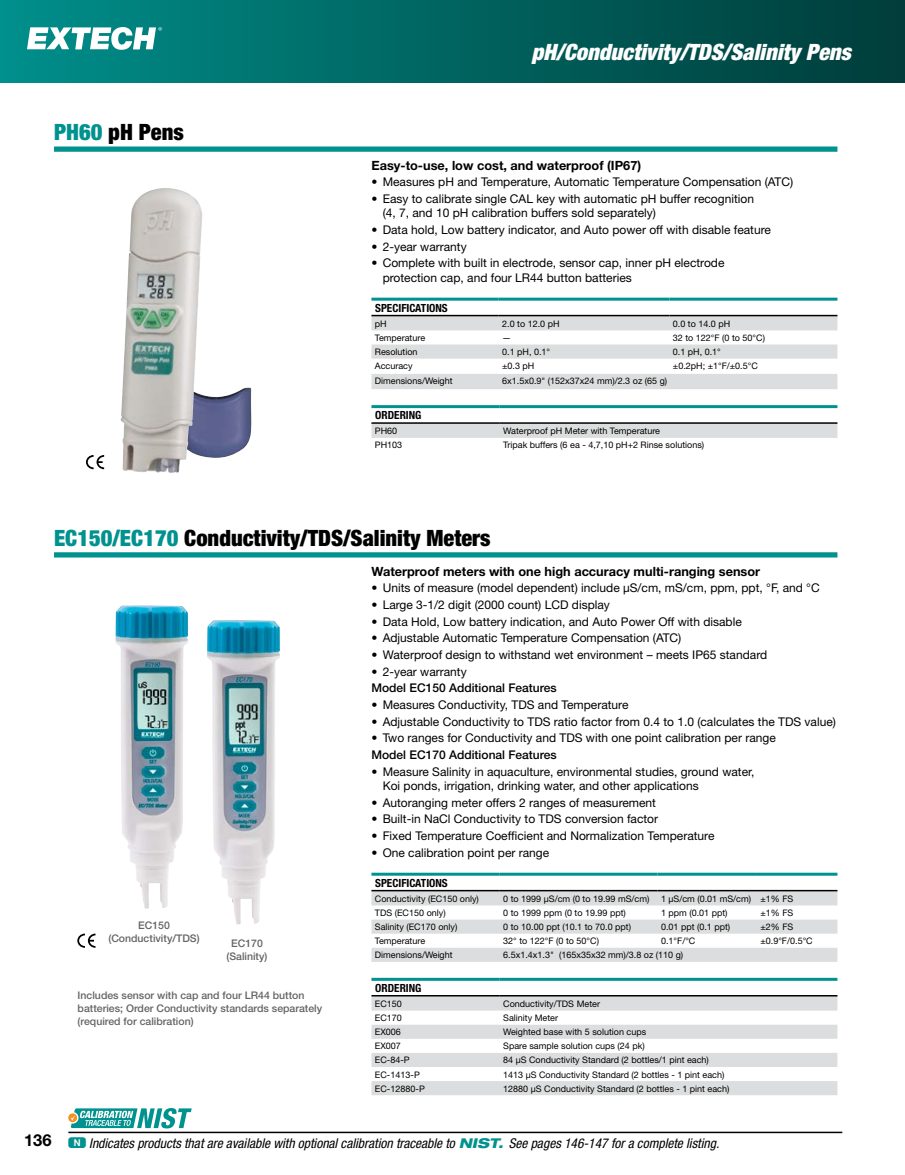
<style>
.page{position:relative;width:905px;height:1175px;background:#fff}
.page>*{position:absolute;margin:0;border:0;box-sizing:border-box;transform-origin:0 0}
.t1{font:900 condensed 22.5px "Helvetica Neue LT";color:#000}
.t2{font:italic 900 condensed 22.5px "Helvetica Neue LT";color:#fff}
.t3{font:italic condensed 13.5px "Helvetica Neue LT";color:#000}
.t4{font:700 12.75px "Helvetica Neue LT";color:#000}
.t5{font:12px/14.2px "Helvetica Neue LT";color:#000}
.t6{font:500 12px "Helvetica Neue LT";color:#000}
.t7{font:700 condensed 11.25px "Helvetica Neue LT";color:#000}
.t8{font:500 10.5px/12.6px "Helvetica Neue LT";color:#636466;text-align:center}
.t9{font:9px "Helvetica Neue LT";color:#000}
.s1{color:#00928f}
.s2{font-weight:700;font-style:normal;font-stretch:normal;font-size:16.5px}
.s3{font-family:"Deutsche Bahn AG Six";font-style:normal;font-stretch:normal;font-size:15px;color:#00928f}
.s4{font-weight:800;font-stretch:expanded;color:#00928f}
</style>
<div class="page">
<div style="left:0;top:0;width:904px;height:83px;background:linear-gradient(to right,#008e8a,#003c39)"></div>
<svg style="left:27px;top:27px;width:135px;height:23px"></svg>
<div style="left:54px;top:146px;width:783px;height:6px;background:#00928f"></div>
<div style="left:54px;top:552px;width:783px;height:5px;background:#00928f"></div>
<svg style="left:371px;top:316px;width:466px;height:73px"></svg>
<hr style="left:371px;top:298px;width:127px;height:3px;background:#00928f">
<hr style="left:498px;top:298px;width:171px;height:3px;background:#00928f">
<hr style="left:669px;top:298px;width:168px;height:3px;background:#00928f">
<hr style="left:371px;top:315px;width:127px;height:1px;background:#000">
<hr style="left:498px;top:315px;width:171px;height:1px;background:#000">
<hr style="left:669px;top:315px;width:168px;height:1px;background:#000">
<div style="left:371px;top:424px;width:466px;height:14px;background:#dcddde"></div>
<hr style="left:371px;top:405px;width:129px;height:3px;background:#00928f">
<hr style="left:500px;top:405px;width:337px;height:3px;background:#00928f">
<hr style="left:371px;top:422px;width:129px;height:2px;background:#000">
<hr style="left:500px;top:422px;width:337px;height:2px;background:#000">
<svg style="left:371px;top:891px;width:466px;height:70px"></svg>
<hr style="left:371px;top:872px;width:129px;height:3px;background:#00928f">
<hr style="left:500px;top:872px;width:157px;height:3px;background:#00928f">
<hr style="left:657px;top:872px;width:100px;height:3px;background:#00928f">
<hr style="left:757px;top:872px;width:80px;height:3px;background:#00928f">
<hr style="left:371px;top:890px;width:129px;height:1px;background:#000">
<hr style="left:500px;top:890px;width:157px;height:1px;background:#000">
<hr style="left:657px;top:890px;width:100px;height:1px;background:#000">
<hr style="left:757px;top:890px;width:80px;height:1px;background:#000">
<svg style="left:371px;top:996px;width:466px;height:99px;fill:#dcddde"></svg>
<hr style="left:371px;top:977px;width:129px;height:3px;background:#00928f">
<hr style="left:500px;top:977px;width:337px;height:3px;background:#00928f">
<hr style="left:371px;top:995px;width:129px;height:1px;background:#000">
<hr style="left:500px;top:995px;width:337px;height:1px;background:#000">
<svg style="left:86px;top:455px;width:18px;height:14px"></svg>
<svg style="left:77px;top:933px;width:18px;height:14px"></svg>
<img style="left:115px;top:605px;width:73px;height:303px">
<img style="left:207px;top:620px;width:73px;height:304px">
<img style="left:203px;top:387px;width:48px;height:71px">
<img style="left:121px;top:188px;width:82px;height:285px">
<hr style="left:68px;top:1131px;width:774px;height:2px;background:#000">
<svg style="left:68px;top:1113px;width:9px;height:9px"></svg>
<svg style="left:70px;top:1108px;width:122px;height:20px"></svg>
<h1 class="t1" style="left:54px;top:118px;width:131px"><span class="s1">PH60</span> pH Pens</h1>
<h1 class="t2" style="left:531px;top:38px;width:321px">pH/Conductivity/TDS/Salinity Pens</h1>
<p class="t4" style="left:371px;top:157px;width:271px">Easy-to-use, low cost, and waterproof (IP67)</p>
<p class="t5" style="left:371px;top:175px;width:423px">• Measures pH and Temperature, Automatic Temperature Compensation (ATC)</p>
<p class="t5" style="left:383px;top:192px;width:373px;text-indent:-11px">• Easy to calibrate single CAL key with automatic pH buffer recognition (4, 7, and 10 pH calibration buffers sold separately)</p>
<p class="t5" style="left:371px;top:222px;width:401px">• Data hold, Low battery indicator, and Auto power off with disable feature</p>
<p class="t5" style="left:371px;top:239px;width:97px">• 2-year warranty</p>
<p class="t5" style="left:383px;top:256px;width:343px;text-indent:-11px">• Complete with built in electrode, sensor cap, inner pH electrode protection cap, and four LR44 button batteries</p>
<p class="t7" style="left:375px;top:301px;width:74px">SPECIFICATIONS</p>
<p class="t9" style="left:375px;top:318px;width:13px">pH</p>
<p class="t9" style="left:502px;top:318px;width:59px">2.0 to 12.0 pH</p>
<p class="t9" style="left:673px;top:318px;width:59px">0.0 to 14.0 pH</p>
<p class="t9" style="left:375px;top:332px;width:52px">Temperature</p>
<p class="t9" style="left:502px;top:332px;width:10px">—</p>
<p class="t9" style="left:673px;top:332px;width:94px">32 to 122°F (0 to 50°C)</p>
<p class="t9" style="left:375px;top:346px;width:44px">Resolution</p>
<p class="t9" style="left:502px;top:346px;width:49px">0.1 pH, 0.1°</p>
<p class="t9" style="left:673px;top:346px;width:49px">0.1 pH, 0.1°</p>
<p class="t9" style="left:375px;top:360px;width:39px">Accuracy</p>
<p class="t9" style="left:502px;top:360px;width:34px">±0.3 pH</p>
<p class="t9" style="left:673px;top:360px;width:86px">±0.2pH; ±1°F/±0.5°C</p>
<p class="t9" style="left:375px;top:376px;width:79px">Dimensions/Weight</p>
<p class="t9" style="left:502px;top:376px;width:166px">6x1.5x0.9" (152x37x24 mm)/2.3 oz (65 g)</p>
<p class="t7" style="left:375px;top:408px;width:48px">ORDERING</p>
<p class="t9" style="left:375px;top:426px;width:24px">PH60</p>
<p class="t9" style="left:503px;top:426px;width:158px">Waterproof pH Meter with Temperature</p>
<p class="t9" style="left:375px;top:440px;width:29px">PH103</p>
<p class="t9" style="left:503px;top:440px;width:202px">Tripak buffers (6 ea - 4,7,10 pH+2 Rinse solutions)</p>
<h1 class="t1" style="left:54px;top:523px;width:438px"><span class="s1">EC150/EC170</span> Conductivity/TDS/Salinity Meters</h1>
<p class="t4" style="left:371px;top:563px;width:390px">Waterproof meters with one high accuracy multi-ranging sensor</p>
<p class="t5" style="left:371px;top:580px;width:450px">• Units of measure (model dependent) include µS/cm, mS/cm, ppm, ppt, °F, and °C</p>
<p class="t5" style="left:371px;top:597px;width:240px">• Large 3-1/2 digit (2000 count) LCD display</p>
<p class="t5" style="left:371px;top:614px;width:372px">• Data Hold, Low battery indication, and Auto Power Off with disable</p>
<p class="t5" style="left:371px;top:630px;width:311px">• Adjustable Automatic Temperature Compensation (ATC)</p>
<p class="t5" style="left:371px;top:647px;width:397px">• Waterproof design to withstand wet environment – meets IP65 standard</p>
<p class="t5" style="left:371px;top:664px;width:97px">• 2-year warranty</p>
<p class="t6" style="left:371px;top:681px;width:187px">Model EC150 Additional Features</p>
<p class="t5" style="left:371px;top:697px;width:258px">• Measures Conductivity, TDS and Temperature</p>
<p class="t5" style="left:371px;top:714px;width:466px">• Adjustable Conductivity to TDS ratio factor from 0.4 to 1.0 (calculates the TDS value)</p>
<p class="t5" style="left:371px;top:731px;width:406px">• Two ranges for Conductivity and TDS with one point calibration per range</p>
<p class="t6" style="left:371px;top:747px;width:187px">Model EC170 Additional Features</p>
<p class="t5" style="left:383px;top:764px;width:373px;text-indent:-11px">• Measure Salinity in aquaculture, environmental studies, ground water,<br>Koi ponds, irrigation, drinking water, and other applications</p>
<p class="t5" style="left:371px;top:795px;width:286px">• Autoranging meter offers 2 ranges of measurement</p>
<p class="t5" style="left:371px;top:811px;width:288px">• Built-in NaCl Conductivity to TDS conversion factor</p>
<p class="t5" style="left:371px;top:828px;width:344px">• Fixed Temperature Coefficient and Normalization Temperature</p>
<p class="t5" style="left:371px;top:845px;width:179px">• One calibration point per range</p>
<p class="t7" style="left:375px;top:876px;width:74px">SPECIFICATIONS</p>
<p class="t9" style="left:375px;top:893px;width:105px">Conductivity (EC150 only)</p>
<p class="t9" style="left:503px;top:893px;width:148px">0 to 1999 µS/cm (0 to 19.99 mS/cm)</p>
<p class="t9" style="left:661px;top:893px;width:134px">1 µS/cm (0.01 mS/cm) ±1% FS</p>
<p class="t9" style="left:375px;top:907px;width:72px">TDS (EC150 only)</p>
<p class="t9" style="left:503px;top:907px;width:124px">0 to 1999 ppm (0 to 19.99 ppt)</p>
<p class="t9" style="left:661px;top:907px;width:68px">1 ppm (0.01 ppt)</p>
<p class="t9" style="left:760px;top:907px;width:34px">±1% FS</p>
<p class="t9" style="left:375px;top:921px;width:84px">Salinity (EC170 only)</p>
<p class="t9" style="left:503px;top:921px;width:129px">0 to 10.00 ppt (10.1 to 70.0 ppt)</p>
<p class="t9" style="left:661px;top:921px;width:71px">0.01 ppt (0.1 ppt)</p>
<p class="t9" style="left:760px;top:921px;width:34px">±2% FS</p>
<p class="t9" style="left:375px;top:935px;width:52px">Temperature</p>
<p class="t9" style="left:503px;top:935px;width:97px">32° to 122°F (0 to 50°C)</p>
<p class="t9" style="left:661px;top:935px;width:36px">0.1°F/°C</p>
<p class="t9" style="left:760px;top:935px;width:54px">±0.9°F/0.5°C</p>
<p class="t9" style="left:375px;top:949px;width:79px">Dimensions/Weight</p>
<p class="t9" style="left:503px;top:949px;width:181px">6.5x1.4x1.3" (165x35x32 mm)/3.8 oz (110 g)</p>
<p class="t7" style="left:375px;top:981px;width:48px">ORDERING</p>
<p class="t9" style="left:375px;top:998px;width:29px">EC150</p>
<p class="t9" style="left:503px;top:998px;width:98px">Conductivity/TDS Meter</p>
<p class="t9" style="left:375px;top:1012px;width:29px">EC170</p>
<p class="t9" style="left:503px;top:1012px;width:56px">Salinity Meter</p>
<p class="t9" style="left:375px;top:1026px;width:28px">EX006</p>
<p class="t9" style="left:503px;top:1026px;width:144px">Weighted base with 5 solution cups</p>
<p class="t9" style="left:375px;top:1040px;width:28px">EX007</p>
<p class="t9" style="left:503px;top:1040px;width:143px">Spare sample solution cups (24 pk)</p>
<p class="t9" style="left:375px;top:1054px;width:36px">EC-84-P</p>
<p class="t9" style="left:503px;top:1054px;width:207px">84 µS Conductivity Standard (2 bottles/1 pint each)</p>
<p class="t9" style="left:375px;top:1069px;width:46px">EC-1413-P</p>
<p class="t9" style="left:503px;top:1069px;width:223px">1413 µS Conductivity Standard (2 bottles - 1 pint each)</p>
<p class="t9" style="left:375px;top:1083px;width:51px">EC-12880-P</p>
<p class="t9" style="left:503px;top:1083px;width:228px">12880 µS Conductivity Standard (2 bottles - 1 pint each)</p>
<p class="t8" style="left:108px;top:918px;width:93px">EC150 (Conductivity/TDS)</p>
<p class="t8" style="left:226px;top:937px;width:43px">EC170 (Salinity)</p>
<p class="t8" style="left:78px;top:989px;width:246px;text-align:left">Includes sensor with cap and four LR44 button batteries; Order Conductivity standards separately (required for calibration)</p>
<p class="t3" style="left:24px;top:1135px;width:696px"><span class="s2">136</span> <span class="s3">N</span> Indicates products that are available with optional calibration traceable to <span class="s4">NIST.</span> See pages 146-147 for a complete listing.</p>
</div>
